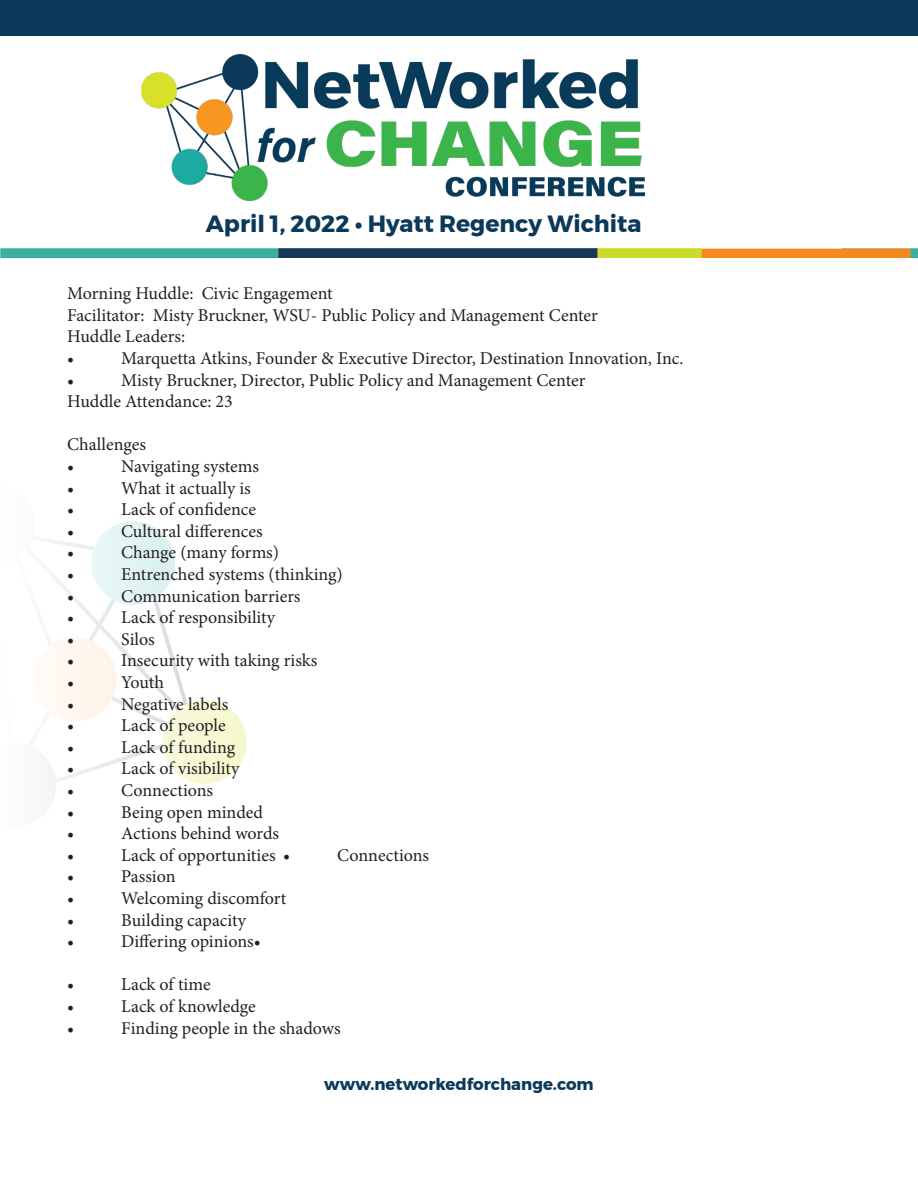
<style>
.page{position:relative;width:918px;height:1188px;background:#fff}
.page>*{position:absolute;margin:0;border:0;box-sizing:border-box;transform-origin:0 0}
.t1{font:700 23.4px "Montserrat";color:#0b3959}
.t2{font:18px "Minion Pro";color:#231f20}
.t3{font:700 16.5px "Montserrat";color:#0b3959}
</style>
<div class="page">
<img style="left:0;top:248px;width:918px;height:9px">
<img style="left:42px;top:521px;width:204px;height:294px">
<img style="left:141px;top:54px;width:503px;height:147px">
<div style="left:0;top:0;width:918px;height:35px;background:#0b3959"></div>
<p class="t1" style="left:206px;top:205px;width:437px">April 1, 2022 • Hyatt Regency Wichita</p>
<p class="t2" style="left:67px;top:281px;width:267px">Morning Huddle: Civic Engagement</p>
<p class="t2" style="left:67px;top:303px;width:532px">Facilitator: Misty Bruckner, WSU- Public Policy and Management Center</p>
<p class="t2" style="left:67px;top:325px;width:119px">Huddle Leaders:</p>
<p class="t2" style="left:67px;top:346px;width:9px">•</p>
<p class="t2" style="left:121px;top:346px;width:564px">Marquetta Atkins, Founder &amp; Executive Director, Destination Innovation, Inc.</p>
<p class="t2" style="left:67px;top:368px;width:9px">•</p>
<p class="t2" style="left:121px;top:368px;width:466px">Misty Bruckner, Director, Public Policy and Management Center</p>
<p class="t2" style="left:67px;top:389px;width:167px">Huddle Attendance: 23</p>
<p class="t2" style="left:67px;top:433px;width:80px">Challenges</p>
<p class="t2" style="left:67px;top:454px;width:9px">•</p>
<p class="t2" style="left:121px;top:454px;width:139px">Navigating systems</p>
<p class="t2" style="left:67px;top:476px;width:9px">•</p>
<p class="t2" style="left:121px;top:476px;width:131px">What it actually is</p>
<p class="t2" style="left:67px;top:497px;width:9px">•</p>
<p class="t2" style="left:121px;top:497px;width:136px">Lack of confidence</p>
<p class="t2" style="left:67px;top:519px;width:9px">•</p>
<p class="t2" style="left:121px;top:519px;width:143px">Cultural differences</p>
<p class="t2" style="left:67px;top:541px;width:9px">•</p>
<p class="t2" style="left:121px;top:541px;width:159px">Change (many forms)</p>
<p class="t2" style="left:67px;top:562px;width:9px">•</p>
<p class="t2" style="left:121px;top:562px;width:223px">Entrenched systems (thinking)</p>
<p class="t2" style="left:67px;top:584px;width:9px">•</p>
<p class="t2" style="left:121px;top:584px;width:181px">Communication barriers</p>
<p class="t2" style="left:67px;top:605px;width:9px">•</p>
<p class="t2" style="left:121px;top:605px;width:155px">Lack of responsibility</p>
<p class="t2" style="left:67px;top:627px;width:9px">•</p>
<p class="t2" style="left:121px;top:627px;width:35px">Silos</p>
<p class="t2" style="left:67px;top:649px;width:9px">•</p>
<p class="t2" style="left:121px;top:649px;width:198px">Insecurity with taking risks</p>
<p class="t2" style="left:67px;top:670px;width:9px">•</p>
<p class="t2" style="left:121px;top:670px;width:44px">Youth</p>
<p class="t2" style="left:67px;top:692px;width:9px">•</p>
<p class="t2" style="left:121px;top:692px;width:109px">Negative labels</p>
<p class="t2" style="left:67px;top:713px;width:9px">•</p>
<p class="t2" style="left:121px;top:713px;width:106px">Lack of people</p>
<p class="t2" style="left:67px;top:735px;width:9px">•</p>
<p class="t2" style="left:121px;top:735px;width:115px">Lack of funding</p>
<p class="t2" style="left:67px;top:757px;width:9px">•</p>
<p class="t2" style="left:121px;top:757px;width:120px">Lack of visibility</p>
<p class="t2" style="left:67px;top:778px;width:9px">•</p>
<p class="t2" style="left:121px;top:778px;width:93px">Connections</p>
<p class="t2" style="left:67px;top:800px;width:9px">•</p>
<p class="t2" style="left:121px;top:800px;width:143px">Being open minded</p>
<p class="t2" style="left:67px;top:821px;width:9px">•</p>
<p class="t2" style="left:121px;top:821px;width:159px">Actions behind words</p>
<p class="t2" style="left:67px;top:843px;width:9px">•</p>
<p class="t2" style="left:121px;top:843px;width:171px">Lack of opportunities •</p>
<p class="t2" style="left:337px;top:843px;width:93px">Connections</p>
<p class="t2" style="left:67px;top:865px;width:9px">•</p>
<p class="t2" style="left:121px;top:865px;width:56px">Passion</p>
<p class="t2" style="left:67px;top:886px;width:9px">•</p>
<p class="t2" style="left:121px;top:886px;width:167px">Welcoming discomfort</p>
<p class="t2" style="left:67px;top:908px;width:9px">•</p>
<p class="t2" style="left:121px;top:908px;width:126px">Building capacity</p>
<p class="t2" style="left:67px;top:929px;width:9px">•</p>
<p class="t2" style="left:121px;top:929px;width:141px">Differing opinions•</p>
<p class="t2" style="left:67px;top:973px;width:9px">•</p>
<p class="t2" style="left:121px;top:973px;width:91px">Lack of time</p>
<p class="t2" style="left:67px;top:994px;width:9px">•</p>
<p class="t2" style="left:121px;top:994px;width:136px">Lack of knowledge</p>
<p class="t2" style="left:67px;top:1016px;width:9px">•</p>
<p class="t2" style="left:121px;top:1016px;width:221px">Finding people in the shadows</p>
<p class="t3" style="left:324px;top:1071px;width:271px">www.networkedforchange.com</p>
</div>
